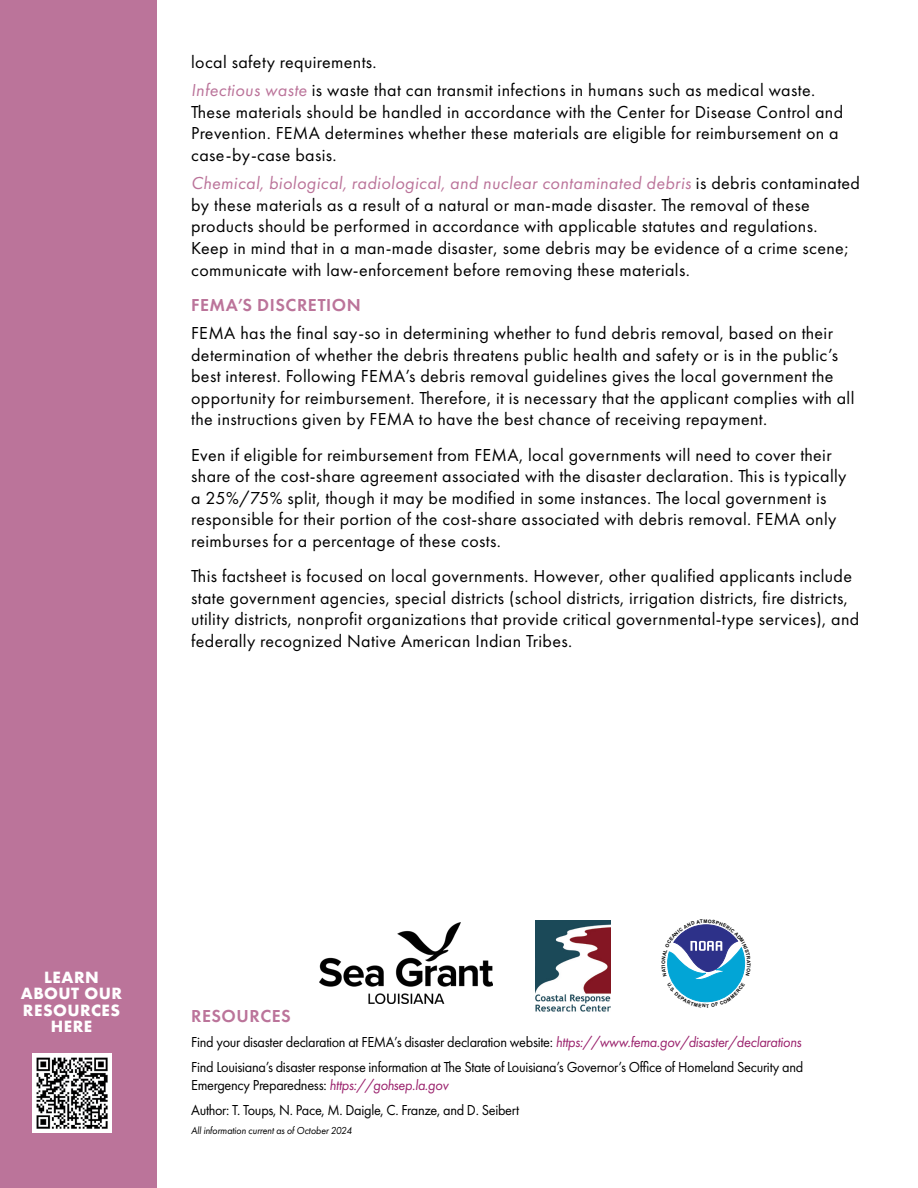
<style>
.page{position:relative;width:918px;height:1188px;background:#fff}
.page>*{position:absolute;margin:0;border:0;box-sizing:border-box;transform-origin:0 0}
.t1{font:18px/21.6px "Futura PT";letter-spacing:.02em;color:#000}
.t2{font:600 18px "Futura PT";letter-spacing:.03em;color:#bb749a}
.t3{font:15px/18px "Futura PT";letter-spacing:-.02em;color:#000;scale:.95 1}
.t4{font:700 15px/16.5px "Futura";letter-spacing:.03em;color:#fff;text-align:center}
.t5{font:italic 10.5px "Futura PT";letter-spacing:-.01em;color:#000;scale:.95 1}
.s1{font-style:italic;color:#bb749a}
.s2{font-style:italic;color:#9a216c}
</style>
<div class="page">
<div style="left:0;top:0;width:157px;height:1188px;background:#bb749a"></div>
<img style="left:32px;top:1053px;width:79px;height:79px">
<img style="left:320px;top:923px;width:172px;height:81px">
<img style="left:535px;top:920px;width:76px;height:91px">
<svg style="left:667px;top:924px;width:79px;height:79px"></svg>
<p class="t1" style="left:191px;top:51px;width:187px">local safety requirements.</p>
<p class="t1" style="left:191px;top:79px;width:654px"><span class="s1">Infectious waste</span> is waste that can transmit infections in humans such as medical waste.<br>These materials should be handled in accordance with the Center for Disease Control and Prevention. FEMA determines whether these materials are eligible for reimbursement on a case-by-case basis.</p>
<p class="t1" style="left:191px;top:172px;width:670px"><span class="s1">Chemical, biological, radiological, and nuclear contaminated debris</span> is debris contaminated by these materials as a result of a natural or man-made disaster. The removal of these products should be performed in accordance with applicable statutes and regulations.<br>Keep in mind that in a man-made disaster, some debris may be evidence of a crime scene; communicate with law-enforcement before removing these materials.</p>
<p class="t2" style="left:191px;top:293px;width:171px">FEMA’S DISCRETION</p>
<p class="t1" style="left:191px;top:322px;width:665px">FEMA has the final say-so in determining whether to fund debris removal, based on their determination of whether the debris threatens public health and safety or is in the public’s best interest. Following FEMA’s debris removal guidelines gives the local government the opportunity for reimbursement. Therefore, it is necessary that the applicant complies with all the instructions given by FEMA to have the best chance of receiving repayment.</p>
<p class="t1" style="left:191px;top:444px;width:657px">Even if eligible for reimbursement from FEMA, local governments will need to cover their share of the cost-share agreement associated with the disaster declaration. This is typically a 25%/75% split, though it may be modified in some instances. The local government is responsible for their portion of the cost-share associated with debris removal. FEMA only reimburses for a percentage of these costs.</p>
<p class="t1" style="left:191px;top:565px;width:670px">This factsheet is focused on local governments. However, other qualified applicants include state government agencies, special districts (school districts, irrigation districts, fire districts, utility districts, nonprofit organizations that provide critical governmental-type services), and federally recognized Native American Indian Tribes.</p>
<p class="t4" style="left:21px;top:969px;width:103px">LEARN<br>ABOUT OUR<br>RESOURCES<br>HERE</p>
<p class="t2" style="left:191px;top:1005px;width:101px">RESOURCES</p>
<p class="t3" style="left:191px;top:1033px;width:644px">Find your disaster declaration at FEMA’s disaster declaration website: <span class="s2">https://www.fema.gov/disaster/declarations</span></p>
<p class="t3" style="left:191px;top:1058px;width:646px">Find Louisiana’s disaster response information at The State of Louisiana’s Governor’s Offce of Homeland Security and<br>Emergency Preparedness: <span class="s2">https://gohsep.la.gov</span></p>
<p class="t3" style="left:191px;top:1100px;width:347px">Author: T. Toups, N. Pace, M. Daigle, C. Franze, and D. Seibert</p>
<p class="t5" style="left:191px;top:1124px;width:171px">All information current as of October 2024</p>
</div>
